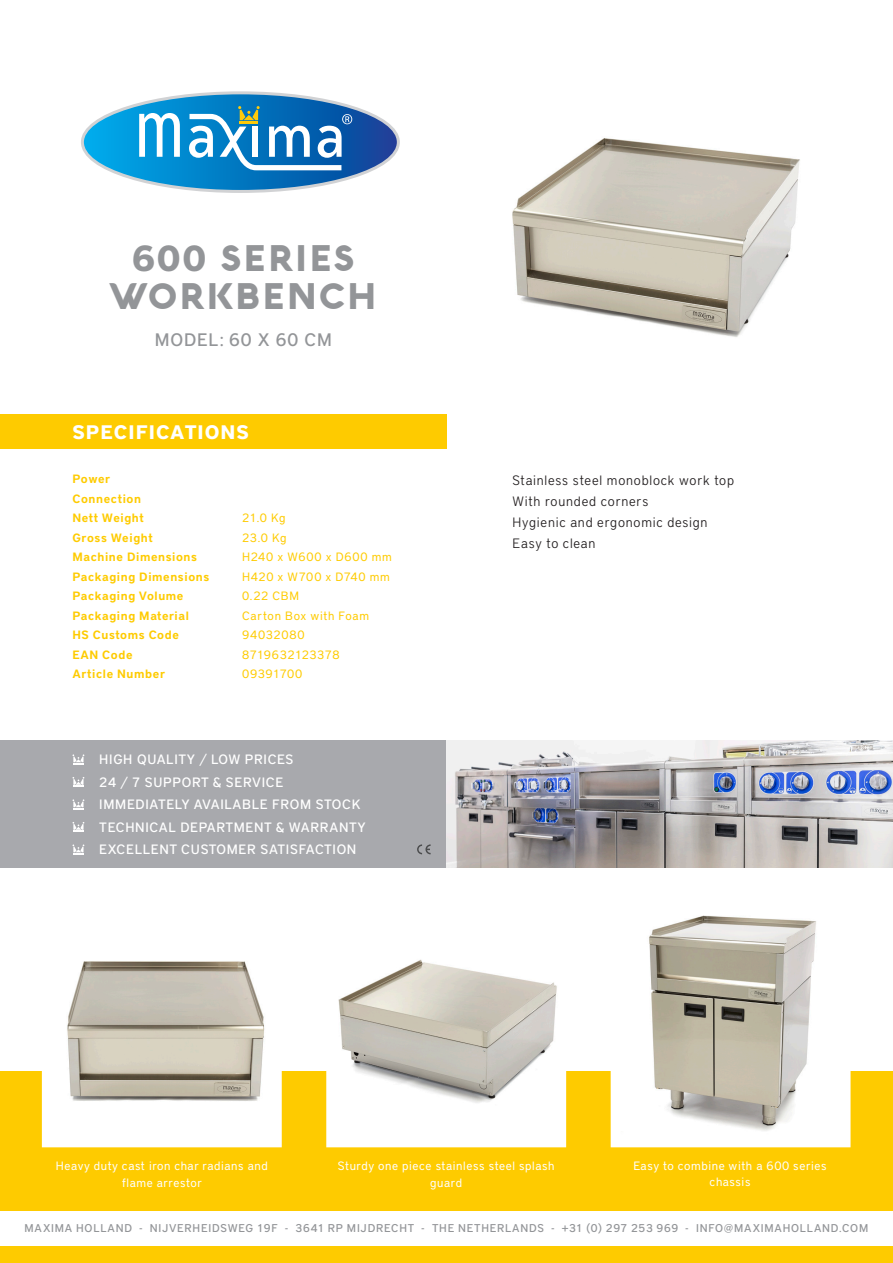
<style>
.page{position:relative;width:893px;height:1263px;background:#fff}
.page>*{position:absolute;margin:0;border:0;box-sizing:border-box;transform-origin:0 0}
.t1{font:900 36px "Aquawax";letter-spacing:.045em;color:#939598}
.t2{font:700 19.5px "District Pro";letter-spacing:.05em;color:#fff}
.t3{font:500 18px "District Pro";letter-spacing:.05em;color:#939598}
.t4{font:500 13.5px "District Pro";letter-spacing:.05em;color:#fff}
.t5{font:300 13.5px "District Pro";letter-spacing:.055em;color:#231f20}
.t6{font:600 12px "District Pro";letter-spacing:.05em;color:#fecb00}
.t7{font:12px/16.5px "District Pro";letter-spacing:.05em;color:#fff;text-align:center}
.t8{font:12px "District Pro";letter-spacing:.055em;color:#fecb00}
.t9{font:500 11.25px "District Pro";letter-spacing:.07em;color:#939598}
.s1{font-family:"District Pro";font-weight:700}
</style>
<div class="page">
<div style="left:0;top:740px;width:446px;height:128px;background:#a8a9ad"></div>
<div style="left:0;top:1071px;width:893px;height:192px;background:#fecb00"></div>
<div style="left:0;top:415px;width:446px;height:34px;background:#fecb00"></div>
<svg style="left:82px;top:93px;width:316px;height:99px"></svg>
<div style="left:0;top:1211px;width:893px;height:34px;background:#fff"></div>
<svg style="left:73px;top:754px;width:11px;height:10px"></svg>
<svg style="left:73px;top:777px;width:11px;height:10px"></svg>
<svg style="left:73px;top:799px;width:11px;height:10px"></svg>
<svg style="left:73px;top:844px;width:11px;height:10px"></svg>
<svg style="left:73px;top:822px;width:11px;height:10px"></svg>
<svg style="left:417px;top:844px;width:14px;height:10px"></svg>
<svg style="left:41px;top:961px;width:241px;height:187px;background:#d8d4ca"></svg>
<svg style="left:326px;top:959px;width:241px;height:189px"></svg>
<svg style="left:610px;top:915px;width:241px;height:233px"></svg>
<img style="left:512px;top:138px;width:288px;height:199px">
<img style="left:446px;top:740px;width:447px;height:128px">
<p class="t1" style="left:132px;top:234px;width:224px"><span class="s1">600</span> SERIES</p>
<p class="t1" style="left:110px;top:271px;width:268px">WORKBENCH</p>
<p class="t3" style="left:155px;top:328px;width:179px">MODEL: 60 X 60 CM</p>
<p class="t2" style="left:73px;top:418px;width:178px">SPECIFICATIONS</p>
<p class="t6" style="left:73px;top:471px;width:39px">Power</p>
<p class="t6" style="left:73px;top:490px;width:70px">Connection</p>
<p class="t6" style="left:73px;top:510px;width:73px">Nett Weight</p>
<p class="t6" style="left:73px;top:529px;width:82px">Gross Weight</p>
<p class="t6" style="left:73px;top:549px;width:126px">Machine Dimensions</p>
<p class="t6" style="left:73px;top:568px;width:138px">Packaging Dimensions</p>
<p class="t6" style="left:73px;top:588px;width:112px">Packaging Volume</p>
<p class="t6" style="left:73px;top:607px;width:118px">Packaging Material</p>
<p class="t6" style="left:73px;top:627px;width:108px">HS Customs Code</p>
<p class="t6" style="left:73px;top:646px;width:62px">EAN Code</p>
<p class="t6" style="left:73px;top:666px;width:94px">Article Number</p>
<p class="t8" style="left:242px;top:510px;width:45px">21.0 Kg</p>
<p class="t8" style="left:242px;top:529px;width:46px">23.0 Kg</p>
<p class="t8" style="left:242px;top:549px;width:151px">H240 x W600 x D600 mm</p>
<p class="t8" style="left:242px;top:568px;width:149px">H420 x W700 x D740 mm</p>
<p class="t8" style="left:242px;top:588px;width:58px">0.22 CBM</p>
<p class="t8" style="left:242px;top:607px;width:129px">Carton Box with Foam</p>
<p class="t8" style="left:242px;top:627px;width:64px">94032080</p>
<p class="t8" style="left:242px;top:646px;width:99px">8719632123378</p>
<p class="t8" style="left:242px;top:666px;width:62px">09391700</p>
<p class="t4" style="left:99px;top:750px;width:196px">HIGH QUALITY / LOW PRICES</p>
<p class="t4" style="left:99px;top:773px;width:186px">24 / 7 SUPPORT &amp; SERVICE</p>
<p class="t4" style="left:99px;top:795px;width:263px">IMMEDIATELY AVAILABLE FROM STOCK</p>
<p class="t4" style="left:99px;top:818px;width:268px">TECHNICAL DEPARTMENT &amp; WARRANTY</p>
<p class="t4" style="left:99px;top:840px;width:259px">EXCELLENT CUSTOMER SATISFACTION</p>
<p class="t5" style="left:513px;top:470px;width:223px">Stainless steel monoblock work top</p>
<p class="t5" style="left:513px;top:491px;width:137px">With rounded corners</p>
<p class="t5" style="left:513px;top:512px;width:196px">Hygienic and ergonomic design</p>
<p class="t5" style="left:513px;top:533px;width:84px">Easy to clean</p>
<p class="t7" style="left:56px;top:1157px;width:213px">Heavy duty cast iron char radians and flame arrestor</p>
<p class="t7" style="left:338px;top:1157px;width:218px">Sturdy one piece stainless steel splash guard</p>
<p class="t7" style="left:633px;top:1157px;width:195px">Easy to combine with a 600 series chassis</p>
<p class="t9" style="left:25px;top:1221px;width:845px">MAXIMA HOLLAND - NIJVERHEIDSWEG 19F - 3641 RP MIJDRECHT - THE NETHERLANDS - +31 (0) 297 253 969 - INFO@MAXIMAHOLLAND.COM</p>
</div>
